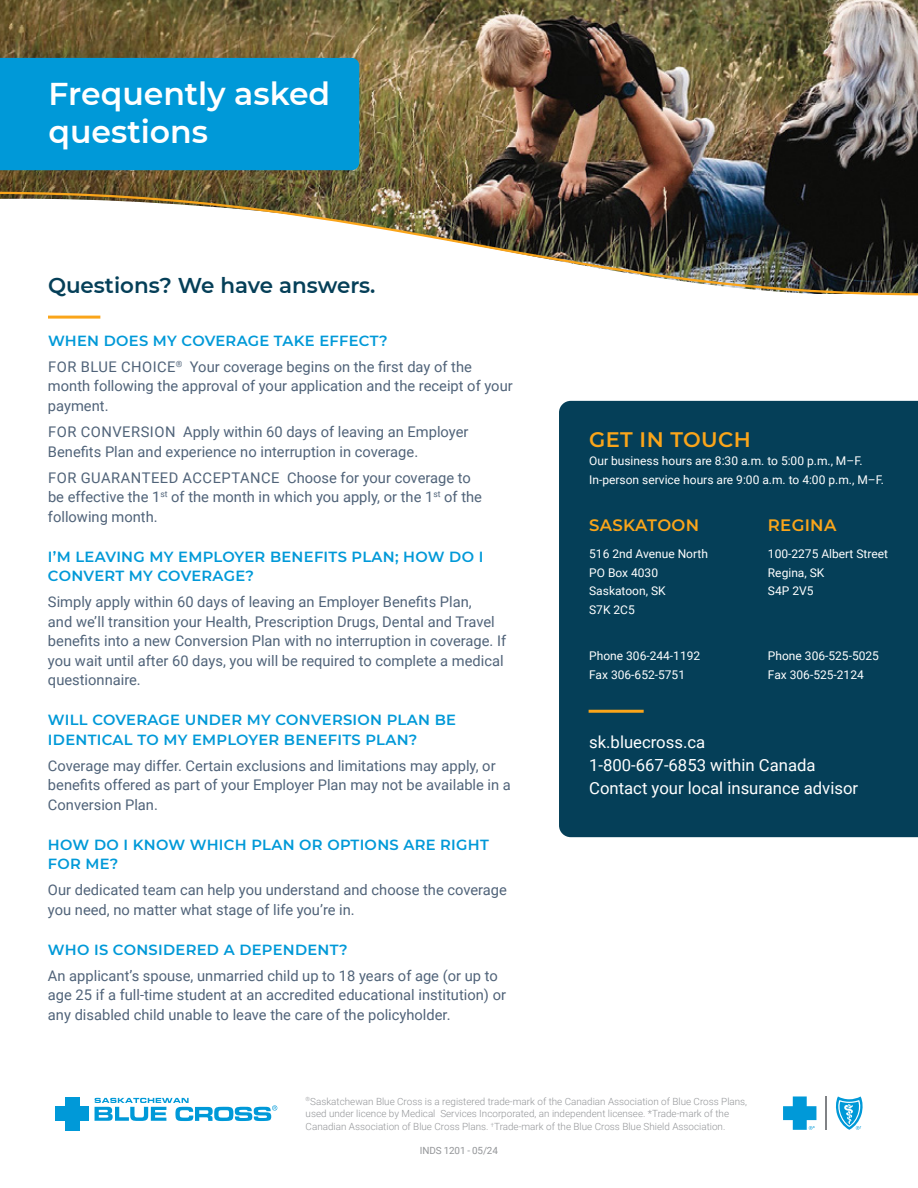
<style>
.page{position:relative;width:918px;height:1188px;background:#fff}
.page>*{position:absolute;margin:0;border:0;box-sizing:border-box;transform-origin:0 0}
.t1{font:600 31.5px/37.8px "Montserrat";color:#fff}
.t2{font:600 21.45px "Montserrat";color:#053f58}
.t3{font:600 21px "Montserrat";letter-spacing:.02em;color:#faa51a}
.t4{font:16.65px/22.8px "Roboto";color:#fff}
.t5{font:600 16.5px "Montserrat";letter-spacing:.02em;color:#faa51a}
.t6{font:14.7px/19.5px "Roboto";color:#506379}
.t7{font:600 14.7px/19.5px "Montserrat";letter-spacing:.02em;color:#0099d8}
.t8{font:12px/18.5px "Roboto";color:#fff}
.t9{font:300 9.9px/12.8px "Roboto";color:#939598}
.t10{font:9.9px "Roboto";letter-spacing:-.01em;color:#939598}
</style>
<div class="page">
<img style="left:0;top:0;width:918px;height:191px">
<img style="left:0;top:191px;width:918px;height:105px">
<div style="left:65px;top:1097px;width:14px;height:33px;background:#0099d8"></div>
<div style="left:56px;top:1106px;width:33px;height:15px;background:#0099d8"></div>
<svg style="left:95px;top:1098px;width:182px;height:23px"></svg>
<div style="left:559px;top:401px;width:359px;height:436px;background:#053f58"></div>
<hr style="left:589px;top:710px;width:55px;height:3px;background:#faa51a">
<hr style="left:48px;top:316px;width:52px;height:3px;background:#faa51a">
<div style="left:0;top:58px;width:359px;height:112px;background:#0099d8"></div>
<svg style="left:836px;top:1096px;width:27px;height:34px"></svg>
<hr style="left:826px;top:1096px;width:1px;height:34px;background:#808285">
<svg style="left:783px;top:1096px;width:33px;height:34px"></svg>
<h1 class="t1" style="left:48px;top:74px;width:283px">Frequently asked questions</h1>
<h2 class="t2" style="left:48px;top:270px;width:329px">Questions? We have answers.</h2>
<p class="t7" style="left:48px;top:330px;width:341px">WHEN DOES MY COVERAGE TAKE EFFECT?</p>
<p class="t6" style="left:48px;top:356px;width:466px">FOR BLUE CHOICE<sup>®</sup> Your coverage begins on the first day of the month following the approval of your application and the receipt of your payment.</p>
<p class="t6" style="left:48px;top:422px;width:422px">FOR CONVERSION Apply within 60 days of leaving an Employer<br>Benefits Plan and experience no interruption in coverage.</p>
<p class="t6" style="left:48px;top:467px;width:436px">FOR GUARANTEED ACCEPTANCE Choose for your coverage to be effective the 1<sup>st</sup> of the month in which you apply, or the 1<sup>st</sup> of the following month.</p>
<p class="t7" style="left:48px;top:546px;width:437px">I’M LEAVING MY EMPLOYER BENEFITS PLAN; HOW DO I<br>CONVERT MY COVERAGE?</p>
<p class="t6" style="left:48px;top:592px;width:460px">Simply apply within 60 days of leaving an Employer Benefits Plan,<br>and we’ll transition your Health, Prescription Drugs, Dental and Travel benefits into a new Conversion Plan with no interruption in coverage. If you wait until after 60 days, you will be required to complete a medical questionnaire.</p>
<p class="t7" style="left:48px;top:710px;width:410px">WILL COVERAGE UNDER MY CONVERSION PLAN BE<br>IDENTICAL TO MY EMPLOYER BENEFITS PLAN?</p>
<p class="t6" style="left:48px;top:755px;width:464px">Coverage may differ. Certain exclusions and limitations may apply, or benefits offered as part of your Employer Plan may not be available in a<br>Conversion Plan.</p>
<p class="t7" style="left:48px;top:834px;width:442px">HOW DO I KNOW WHICH PLAN OR OPTIONS ARE RIGHT<br>FOR ME?</p>
<p class="t6" style="left:48px;top:880px;width:460px">Our dedicated team can help you understand and choose the coverage you need, no matter what stage of life you’re in.</p>
<p class="t7" style="left:48px;top:939px;width:301px">WHO IS CONSIDERED A DEPENDENT?</p>
<p class="t6" style="left:48px;top:965px;width:460px">An applicant’s spouse, unmarried child up to 18 years of age (or up to age 25 if a full-time student at an accredited educational institution) or any disabled child unable to leave the care of the policyholder.</p>
<h3 class="t3" style="left:589px;top:425px;width:163px">GET IN TOUCH</h3>
<p class="t8" style="left:589px;top:452px;width:296px">Our business hours are 8:30 a.m. to 5:00 p.m., M–F.<br>In-person service hours are 9:00 a.m. to 4:00 p.m., M–F.</p>
<p class="t5" style="left:589px;top:513px;width:111px">SASKATOON</p>
<p class="t8" style="left:589px;top:544px;width:120px">516 2nd Avenue North<br>PO Box 4030<br>Saskatoon, SK<br>S7K 2C5</p>
<p class="t8" style="left:589px;top:646px;width:113px">Phone 306-244-1192<br>Fax 306-652-5751</p>
<p class="t5" style="left:768px;top:513px;width:70px">REGINA</p>
<p class="t8" style="left:768px;top:544px;width:122px">100-2275 Albert Street<br>Regina, SK<br>S4P 2V5</p>
<p class="t8" style="left:768px;top:646px;width:113px">Phone 306-525-5025<br>Fax 306-525-2124</p>
<p class="t4" style="left:589px;top:730px;width:270px">sk.bluecross.ca<br>1-800-667-6853 within Canada<br>Contact your local insurance advisor</p>
<p class="t9" style="left:306px;top:1094px;width:443px"><sup>®</sup>Saskatchewan Blue Cross is a registered trade-mark of the Canadian Association of Blue Cross Plans, used under licence by Medical Services Incorporated, an independent licensee. *Trade-mark of the<br>Canadian Association of Blue Cross Plans. <sup>†</sup>Trade-mark of the Blue Cross Blue Shield Association.</p>
<p class="t10" style="left:420px;top:1144px;width:80px">INDS 1201 - 05/24</p>
</div>
